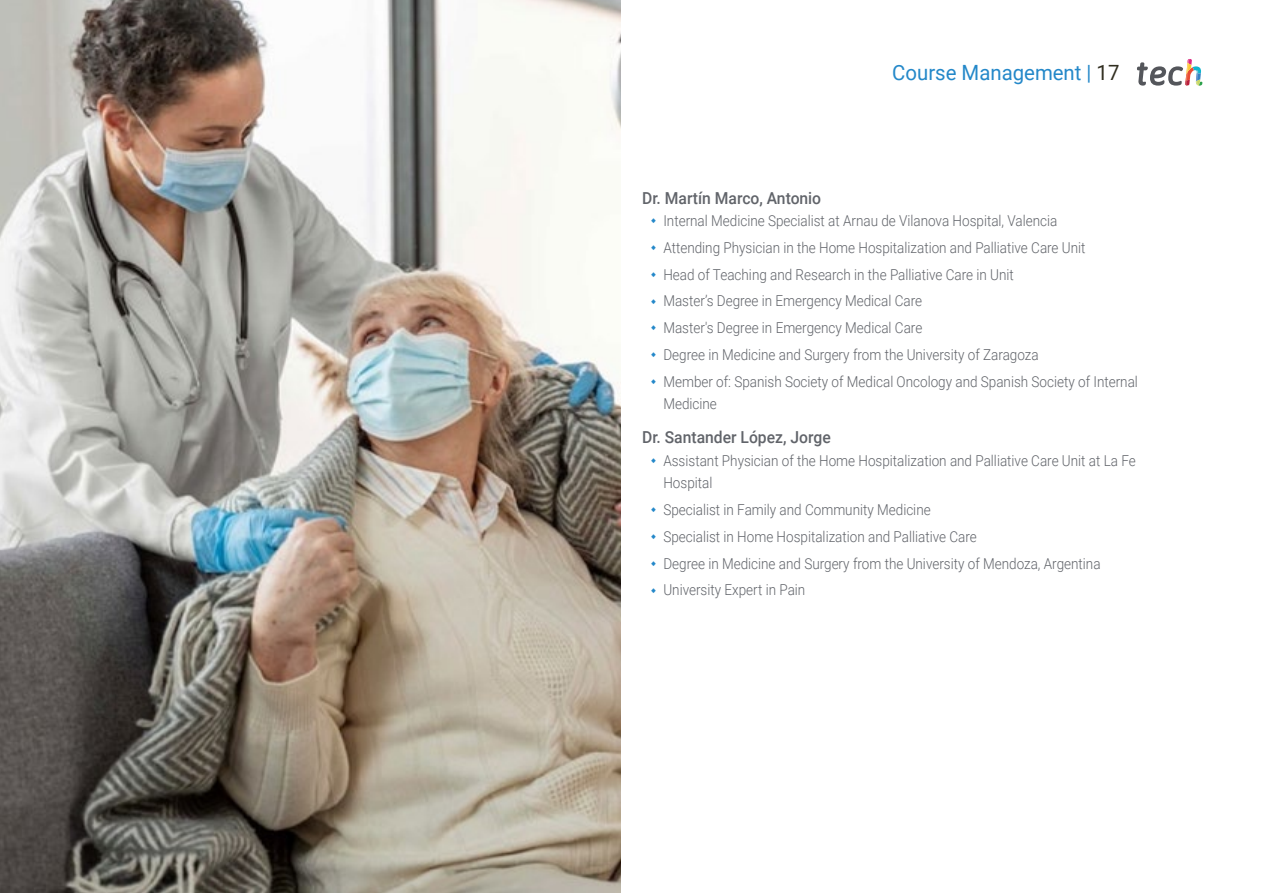
<style>
.page{position:relative;width:1263px;height:893px;background:#fff}
.page>*{position:absolute;margin:0;border:0;box-sizing:border-box;transform-origin:0 0}
.t1{font:21px "Roboto";color:#2488c9}
.t2{font:500 16.5px "Roboto";color:#61646a;scale:.95 1}
.t3{font:300 15px/26.7px "Roboto";color:#61646a;scale:.9 1}
.s1{color:#312e20}
</style>
<div class="page">
<img style="left:0;top:0;width:621px;height:893px">
<svg style="left:1137px;top:59px;width:65px;height:27px"></svg>
<h1 class="t1" style="left:892px;top:57px;width:229px">Course Management | <span class="s1">17</span></h1>
<p class="t2" style="left:642px;top:186px;width:190px">Dr. Martín Marco, Antonio</p>
<p class="t3" style="left:663px;top:207px;width:529px">Internal Medicine Specialist at Arnau de Vilanova Hospital, Valencia<br>Attending Physician in the Home Hospitalization and Palliative Care Unit<br>Head of Teaching and Research in the Palliative Care in Unit<br>Master’s Degree in Emergency Medical Care<br>Master's Degree in Emergency Medical Care<br>Degree in Medicine and Surgery from the University of Zaragoza<br>Member of: Spanish Society of Medical Oncology and Spanish Society of Internal</p>
<p class="t3" style="left:663px;top:390px;width:61px">Medicine</p>
<p class="t2" style="left:642px;top:426px;width:200px">Dr. Santander López, Jorge</p>
<p class="t3" style="left:663px;top:449px;width:526px;line-height:22.5px">Assistant Physician of the Home Hospitalization and Palliative Care Unit at La Fe<br>Hospital</p>
<p class="t3" style="left:663px;top:496px;width:487px">Specialist in Family and Community Medicine<br>Specialist in Home Hospitalization and Palliative Care<br>Degree in Medicine and Surgery from the University of Mendoza, Argentina University Expert in Pain</p>
</div>
